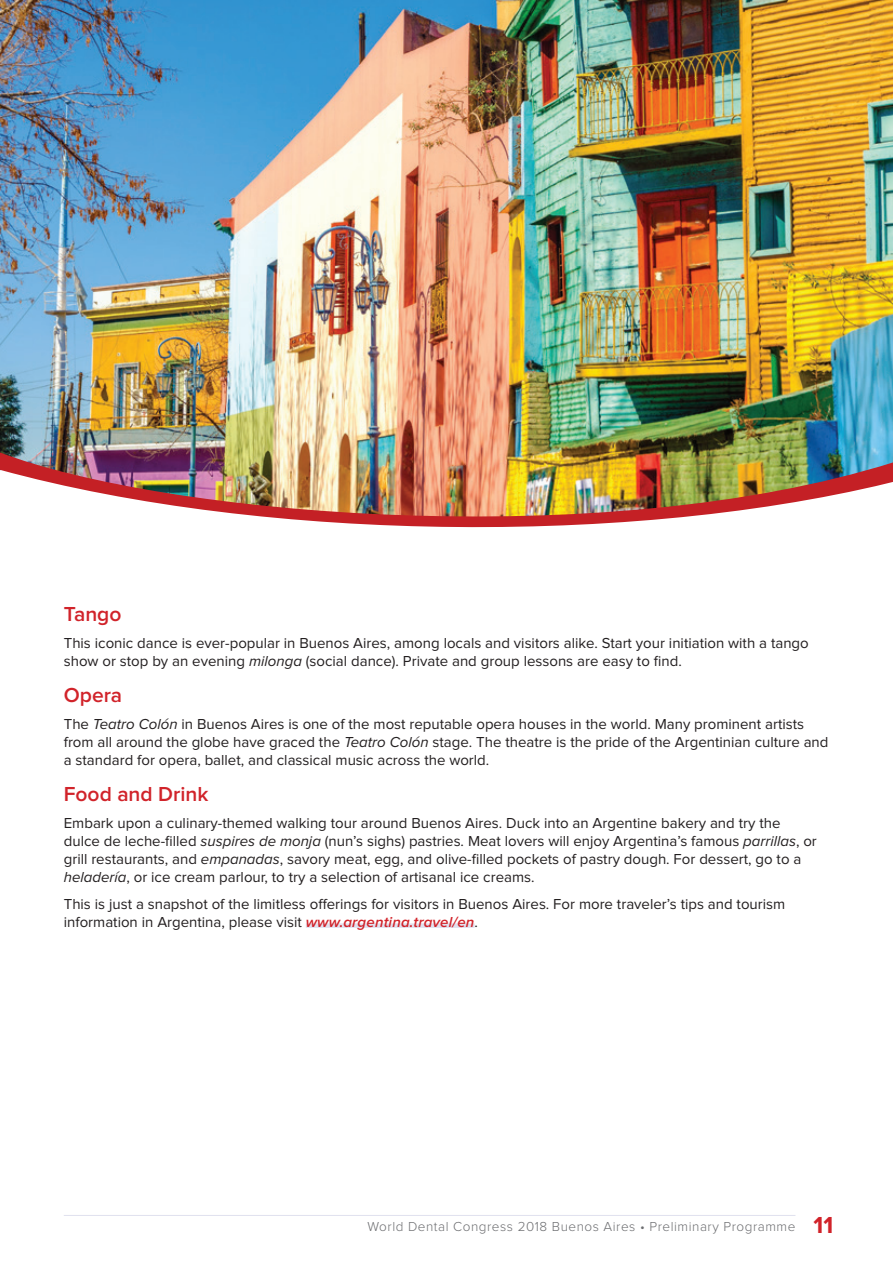
<style>
.page{position:relative;width:893px;height:1263px;background:#fff}
.page>*{position:absolute;margin:0;border:0;box-sizing:border-box;transform-origin:0 0}
.t1{font:600 21px "Proxima Nova";color:#d1232a}
.t2{font:15px/18px "Proxima Nova";color:#231f20}
.t3{font:300 13.5px "Proxima Nova";letter-spacing:.04em;color:#6c6d70}
.s1{font-style:italic}
.s2{font-weight:600;font-style:italic;color:#d1232a}
.s3{font-weight:700;font-size:24px;color:#d1232a}
</style>
<div class="page">
<hr style="left:64px;top:1215px;width:731px;height:1px;background:#e0e1ee">
<div style="left:306px;top:923px;width:169px;height:5px;background:#e0e1ee"></div>
<svg style="left:278px;top:518px;width:394px;height:10px;fill:#c42025"></svg>
<img style="left:0;top:0;width:893px;height:518px">
<h1 class="t1" style="left:64px;top:604px;width:59px">Tango</h1>
<p class="t2" style="left:64px;top:635px;width:746px">This iconic dance is ever-popular in Buenos Aires, among locals and visitors alike. Start your initiation with a tango show or stop by an evening <span class="s1">milonga</span> (social dance). Private and group lessons are easy to find.</p>
<h1 class="t1" style="left:64px;top:685px;width:60px">Opera</h1>
<p class="t2" style="left:64px;top:716px;width:766px">The <span class="s1">Teatro Colón</span> in Buenos Aires is one of the most reputable opera houses in the world. Many prominent artists from all around the globe have graced the <span class="s1">Teatro Colón</span> stage. The theatre is the pride of the Argentinian culture and a standard for opera, ballet, and classical music across the world.</p>
<h1 class="t1" style="left:64px;top:784px;width:146px">Food and Drink</h1>
<p class="t2" style="left:64px;top:815px;width:755px">Embark upon a culinary-themed walking tour around Buenos Aires. Duck into an Argentine bakery and try the dulce de leche-filled <span class="s1">suspires de monja</span> (nun’s sighs) pastries. M eat lovers will enjoy Argentina’s famous <span class="s1">parrillas</span>, or grill restaurants, and <span class="s1">empanadas</span>, savory meat, egg, and olive-filled pockets of pastry dough. For dessert, go to a <span class="s1">heladería</span>, or ice cream parlour, to try a selection of artisanal ice creams.</p>
<p class="t2" style="left:64px;top:896px;width:723px">This is just a snapshot of the limitless offerings for visitors in Buenos Aires. For more traveler’s tips and tourism information in Argentina, please visit <span class="s2">www.argentina.travel/en</span>.</p>
<p class="t3" style="left:368px;top:1220px;width:467px">World Dental Congress 2018 Buenos Aires • Preliminary Programme <span class="s3">11</span></p>
</div>
